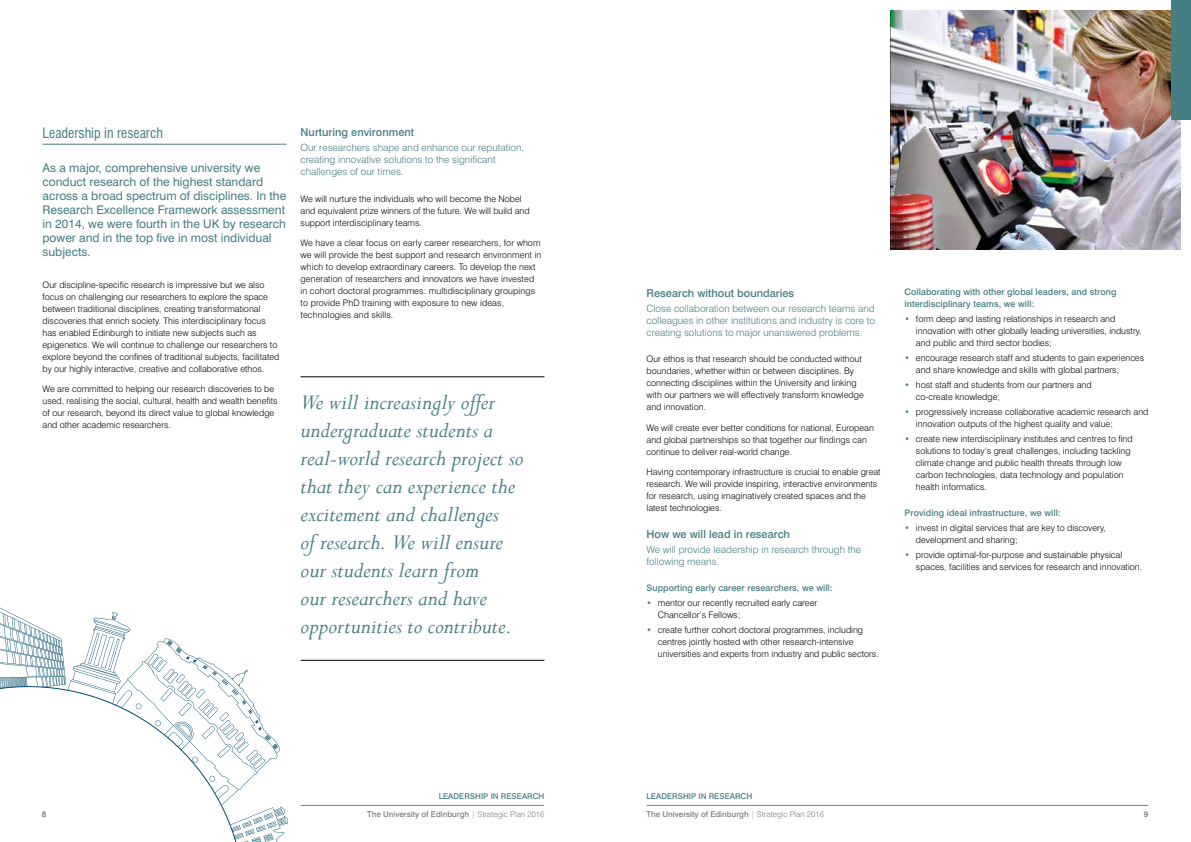
<style>
.page{position:relative;width:1191px;height:842px;background:#fff}
.page>*{position:absolute;margin:0;border:0;box-sizing:border-box;transform-origin:0 0}
.t1{font:italic 24px/28px "Perpetua";color:#457e83}
.t2{font:condensed 14px "Swiss 721 BT";color:#457e83}
.t3{font:12px/14px "Swiss 721 BT";color:#457e83}
.t4{font:500 11px "Swiss 721 BT";color:#457e83}
.t5{font:300 10px/12px "Swiss 721 BT";color:#457e83}
.t6{font:300 9px/12px "Swiss 721 BT";color:#000}
.t7{font:500 9px/12px "Swiss 721 BT";letter-spacing:.005em;color:#457e83}
.t8{font:500 8px "Swiss 721 BT";color:#7d7f88}
.t9{font:500 8px "Swiss 721 BT";color:#457e83}
.t10{font:700 8px "Swiss 721 BT";color:#7d7f88}
.s1{font-weight:300}
.s2{color:#457e83}
</style>
<div class="page">
<hr style="left:43px;top:144px;width:243px;height:1px;background:#457e83">
<img style="left:890px;top:11px;width:290px;height:238px">
<div style="left:1171px;top:0;width:20px;height:119px;background:#457e83"></div>
<hr style="left:646px;top:805px;width:502px;height:1px;background:#7d7f88">
<hr style="left:300px;top:377px;width:244px;height:1px;background:#000">
<hr style="left:300px;top:660px;width:244px;height:1px;background:#000">
<svg style="left:0;top:607px;width:338px;height:235px"></svg>
<svg style="left:0;top:660px;width:271px;height:182px"></svg>
<hr style="left:300px;top:805px;width:244px;height:1px;background:#7d7f88">
<h2 class="t2" style="left:43px;top:125px;width:122px">Leadership in research</h2>
<p class="t3" style="left:43px;top:161px;width:245px">As a major, comprehensive university we conduct research of the highest standard across a broad spectrum of disciplines. In the Research Excellence Framework assessment in 2014, we were fourth in the UK by research power and in the top five in most individual subjects.</p>
<p class="t6" style="left:43px;top:279px;width:238px">Our discipline-specific research is impressive but we also focus on challenging our researchers to explore the space between traditional disciplines, creating transformational discoveries that enrich society. This interdisciplinary focus has enabled Edinburgh to initiate new subjects such as epigenetics. We will continue to challenge our researchers to explore beyond the confines of traditional subjects, facilitated by our highly interactive, creative and collaborative ethos.</p>
<p class="t6" style="left:43px;top:383px;width:236px">We are committed to helping our research discoveries to be used, realising the social, cultural, health and wealth benefits of our research, beyond its direct value to global knowledge and other academic researchers.</p>
<p class="t4" style="left:300px;top:126px;width:115px">Nurturing environment</p>
<p class="t5" style="left:300px;top:142px;width:225px">Our researchers shape and enhance our reputation, creating innovative solutions to the significant challenges of our times.</p>
<p class="t6" style="left:300px;top:192px;width:231px">We will nurture the individuals who will become the Nobel and equivalent prize winners of the future. We will build and support interdisciplinary teams.</p>
<p class="t6" style="left:300px;top:237px;width:242px">We have a clear focus on early career researchers, for whom we will provide the best support and research environment in which to develop extraordinary careers. To develop the next generation of researchers and innovators we have invested in cohort doctoral programmes: multidisciplinary groupings to provide PhD training with exposure to new ideas, technologies and skills.</p>
<p class="t1" style="left:300px;top:387px;width:224px">We will increasingly offer undergraduate students a real-world research project so that they can experience the excitement and challenges<br>of research. We will ensure our students learn from<br>our researchers and have opportunities to contribute.</p>
<p class="t9" style="left:439px;top:791px;width:107px">LEADERSHIP IN RESEARCH</p>
<p class="t10" style="left:42px;top:809px;width:6px">8</p>
<p class="t8" style="left:367px;top:809px;width:179px">The University of Edinburgh <span class="s1">| Strategic Plan 2016</span></p>
<p class="t4" style="left:646px;top:286px;width:149px">Research without boundaries</p>
<p class="t5" style="left:646px;top:302px;width:230px;text-align:justify">Close collaboration between our research teams and colleagues in other institutions and industry is core to creating solutions to major unanswered problems.</p>
<p class="t6" style="left:646px;top:353px;width:219px">Our ethos is that research should be conducted without boundaries, whether within or between disciplines. By connecting disciplines within the University and linking with our partners we will effectively transform knowledge and innovation.</p>
<p class="t6" style="left:646px;top:421px;width:229px">We will create ever better conditions for national, European and global partnerships so that together our findings can continue to deliver real-world change.</p>
<p class="t6" style="left:646px;top:466px;width:236px">Having contemporary infrastructure is crucial to enable great research. We will provide inspiring, interactive environments for research, using imaginatively created spaces and the latest technologies.</p>
<p class="t4" style="left:646px;top:527px;width:145px">How we will lead in research</p>
<p class="t5" style="left:646px;top:543px;width:216px">We will provide leadership in research through the following means.</p>
<p class="t7" style="left:646px;top:582px;width:188px">Supporting early career researchers, we will:</p>
<p class="t6" style="left:658px;top:597px;width:161px;text-indent:-11px"><span class="s2">•</span> mentor our recently recruited early career<br>Chancellor’s Fellows;</p>
<p class="t6" style="left:658px;top:624px;width:222px;text-indent:-11px"><span class="s2">•</span> create further cohort doctoral programmes, including centres jointly hosted with other research-intensive universities and experts from industry and public sectors.</p>
<p class="t7" style="left:904px;top:286px;width:213px">Collaborating with other global leaders, and strong interdisciplinary teams, we will:</p>
<p class="t6" style="left:916px;top:313px;width:227px;text-indent:-11px"><span class="s2">•</span> form deep and lasting relationships in research and innovation with other globally leading universities, industry, and public and third sector bodies;</p>
<p class="t6" style="left:916px;top:352px;width:230px;text-indent:-11px"><span class="s2">•</span> encourage research staff and students to gain experiences and share knowledge and skills with global partners;</p>
<p class="t6" style="left:916px;top:379px;width:177px;text-indent:-11px"><span class="s2">•</span> host staff and students from our partners and co-create knowledge;</p>
<p class="t6" style="left:916px;top:406px;width:234px;text-indent:-11px"><span class="s2">•</span> progressively increase collaborative academic research and innovation outputs of the highest quality and value;</p>
<p class="t6" style="left:916px;top:433px;width:218px;text-indent:-11px"><span class="s2">•</span> create new interdisciplinary institutes and centres to find solutions to today’s great challenges, including tackling climate change and public health threats through low carbon technologies, data technology and population health informatics.</p>
<p class="t7" style="left:904px;top:507px;width:158px">Providing ideal infrastructure, we will:</p>
<p class="t6" style="left:916px;top:522px;width:191px;text-indent:-11px"><span class="s2">•</span> invest in digital services that are key to discovery, development and sharing;</p>
<p class="t6" style="left:916px;top:549px;width:228px;text-indent:-11px"><span class="s2">•</span> provide optimal-for-purpose and sustainable physical spaces, facilities and services for research and innovation.</p>
<p class="t9" style="left:646px;top:791px;width:107px">LEADERSHIP IN RESEARCH</p>
<p class="t8" style="left:646px;top:809px;width:179px">The University of Edinburgh <span class="s1">| Strategic Plan 2016</span></p>
<p class="t10" style="left:1143px;top:809px;width:6px">9</p>
</div>
